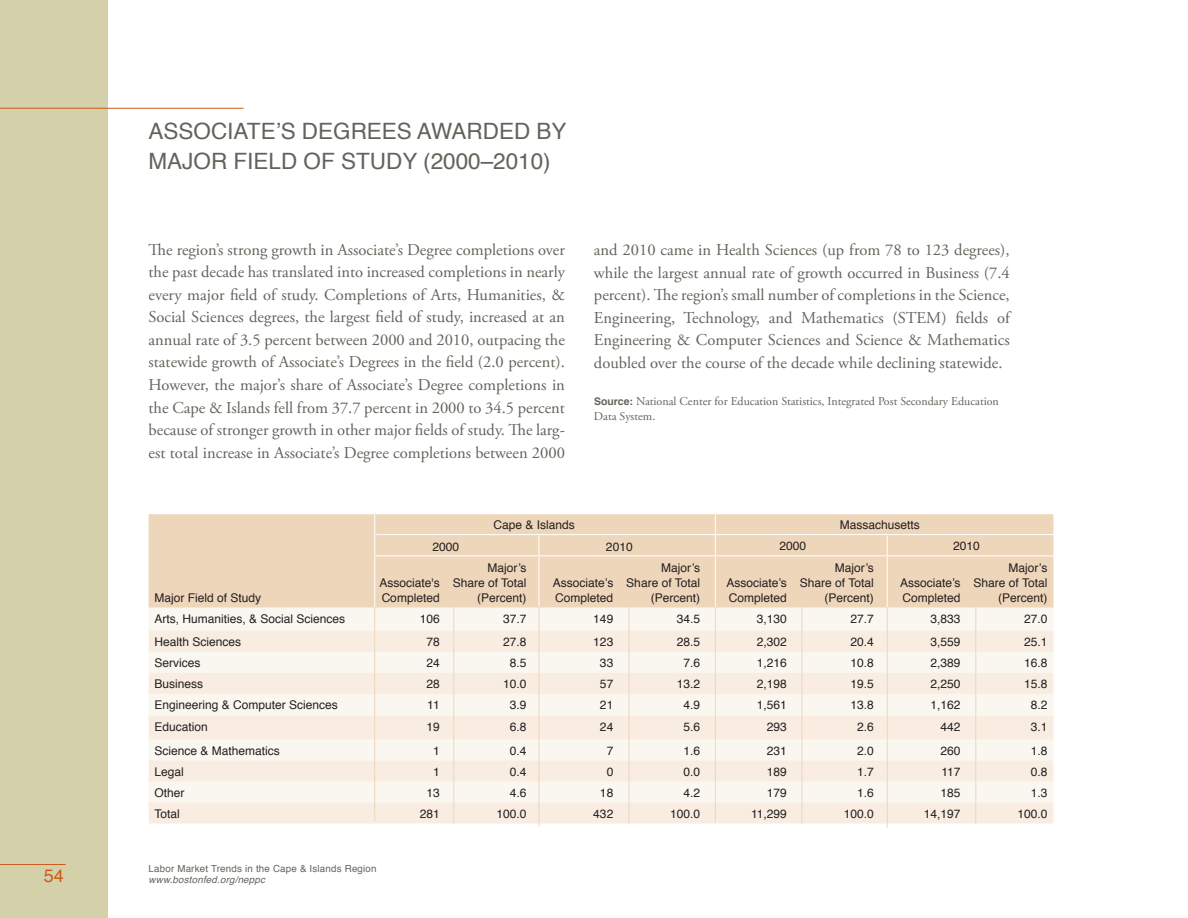
<style>
.page{position:relative;width:1188px;height:918px;background:#fff}
.page>*{position:absolute;margin:0;border:0;box-sizing:border-box;transform-origin:0 0}
.t1{font:22.5px/30px "Helvetica";color:#63635b}
.t2{font:18px "Helvetica";color:#ce5b19}
.t3{font:16.5px/22.5px "Adobe Garamond Pro";color:#63635b;text-align:justify}
.t4{font:12px/15px "Helvetica";color:#231f20}
.t5{font:12px/15px "Adobe Garamond Pro";color:#63635b}
.t6{font:9.75px "Helvetica";letter-spacing:.02em;color:#63635b}
.t7{font:italic 9.75px "Helvetica";letter-spacing:.02em;color:#63635b}
.s1{font-family:"Helvetica";font-weight:700;font-size:10.5px}
</style>
<div class="page">
<div style="left:0;top:0;width:108px;height:918px;background:#d3d0aa"></div>
<hr style="left:0;top:864px;width:66px;height:1px;background:#ce5b19">
<hr style="left:0;top:108px;width:244px;height:1px;background:#ce5b19">
<div style="left:149px;top:514px;width:904px;height:94px;background:#eed6bb"></div>
<div style="left:149px;top:608px;width:904px;height:23px;background:#faf7f1"></div>
<svg style="left:149px;top:631px;width:904px;height:193px;fill:#f8ede0"></svg>
<hr style="left:375px;top:555px;width:680px;height:1px;background:#fff">
<hr style="left:539px;top:540px;width:1px;height:287px;background:#eed6bb">
<hr style="left:715px;top:514px;width:1px;height:309px;background:#eed6bb">
<hr style="left:887px;top:540px;width:1px;height:288px;background:#eed6bb">
<hr style="left:374px;top:513px;width:1px;height:308px;background:#eed6bb">
<hr style="left:374px;top:507px;width:1px;height:100px;background:#fff">
<hr style="left:715px;top:507px;width:1px;height:100px;background:#fff">
<hr style="left:887px;top:536px;width:1px;height:71px;background:#fff">
<hr style="left:539px;top:535px;width:1px;height:72px;background:#fff">
<hr style="left:453px;top:600px;width:1px;height:223px;background:#eed6bb">
<hr style="left:629px;top:600px;width:1px;height:224px;background:#eed6bb">
<hr style="left:802px;top:601px;width:1px;height:223px;background:#eed6bb">
<hr style="left:975px;top:600px;width:1px;height:224px;background:#eed6bb">
<hr style="left:376px;top:534px;width:681px;height:1px;background:#fff">
<h1 class="t1" style="left:149px;top:117px;width:419px">ASSOCIATE’S DEGREES AWARDED BY<br>MAJOR FIELD OF STU DY (2000–2010)</h1>
<p class="t3" style="left:149px;top:239px;width:418px">The region’s strong growth in Associate’s Degree completions over the past decade has translated into increased completions in nearly every major field of study. Completions of Arts, Humanities, &amp; Social Sciences degrees, the largest field of study, increased at an annual rate of 3.5 percent between 2000 and 2010, outpacing the statewide growth of Associate’s Degrees in the field (2.0 percent).<br>However, the major’s share of Associate’s Degree completions in the Cape &amp; Islands fell from 37.7 percent in 2000 to 34.5 percent because of stronger growth in other major fields of study. The larg&shy;est total increase in Associate’s Degree completions between 2000</p>
<p class="t3" style="left:594px;top:239px;width:417px">and 2010 came in Health Sciences (up from 78 to 123 degrees), while the largest annual rate of growth occurred in Business (7.4 percent). The region’s small number of completions in the Science, Engineering, Technology, and Mathematics (STEM) fields of Engineering &amp; Computer Sciences and Science &amp; Mathematics doubled over the course of the decade while declining statewide.</p>
<p class="t5" style="left:594px;top:394px;width:406px"><span class="s1">Source:</span> National Center for Education Statistics, Integrated Post Secondary Education<br>Data System.</p>
<p class="t4" style="left:494px;top:519px;width:83px">Cape &amp; Islands</p>
<p class="t4" style="left:840px;top:518px;width:82px">Massachusetts</p>
<p class="t4" style="left:155px;top:591px;width:108px">Major Field of Study</p>
<p class="t4" style="left:432px;top:540px;width:28px">2000</p>
<p class="t4" style="left:606px;top:540px;width:28px">2010</p>
<p class="t4" style="left:780px;top:540px;width:28px">2000</p>
<p class="t4" style="left:953px;top:540px;width:28px">2010</p>
<p class="t4" style="left:379px;top:576px;width:62px">Associate's<br>Completed</p>
<p class="t4" style="left:453px;top:561px;width:75px;text-align:right">Major’s<br>Share of Total (Percent)</p>
<p class="t4" style="left:553px;top:576px;width:62px">Associate’s<br>Completed</p>
<p class="t4" style="left:626px;top:561px;width:75px;text-align:right">Major’s<br>Share of Total (Percent)</p>
<p class="t4" style="left:727px;top:576px;width:62px">Associate’s<br>Completed</p>
<p class="t4" style="left:800px;top:561px;width:75px;text-align:right">Major’s<br>Share of Total (Percent)</p>
<p class="t4" style="left:900px;top:576px;width:62px">Associate’s<br>Completed</p>
<p class="t4" style="left:974px;top:561px;width:75px;text-align:right">Major’s<br>Share of Total (Percent)</p>
<p class="t4" style="left:155px;top:612px;width:192px">Arts, Humanities, &amp; Social Sciences</p>
<p class="t4" style="left:420px;top:612px;width:22px">106</p>
<p class="t4" style="left:503px;top:612px;width:25px">37.7</p>
<p class="t4" style="left:593px;top:612px;width:22px">149</p>
<p class="t4" style="left:677px;top:612px;width:25px">34.5</p>
<p class="t4" style="left:757px;top:612px;width:32px">3,130</p>
<p class="t4" style="left:850px;top:612px;width:25px">27.7</p>
<p class="t4" style="left:931px;top:612px;width:32px">3,833</p>
<p class="t4" style="left:1024px;top:612px;width:25px">27.0</p>
<p class="t4" style="left:155px;top:635px;width:88px">Health Sciences</p>
<p class="t4" style="left:426px;top:635px;width:15px">78</p>
<p class="t4" style="left:503px;top:635px;width:25px">27.8</p>
<p class="t4" style="left:593px;top:635px;width:22px">123</p>
<p class="t4" style="left:677px;top:635px;width:25px">28.5</p>
<p class="t4" style="left:757px;top:635px;width:32px">2,302</p>
<p class="t4" style="left:850px;top:635px;width:25px">20.4</p>
<p class="t4" style="left:931px;top:635px;width:32px">3,559</p>
<p class="t4" style="left:1024px;top:635px;width:25px">25.1</p>
<p class="t4" style="left:155px;top:656px;width:48px">Services</p>
<p class="t4" style="left:426px;top:656px;width:15px">24</p>
<p class="t4" style="left:510px;top:656px;width:18px">8.5</p>
<p class="t4" style="left:600px;top:656px;width:15px">33</p>
<p class="t4" style="left:683px;top:656px;width:18px">7.6</p>
<p class="t4" style="left:757px;top:656px;width:32px">1,216</p>
<p class="t4" style="left:850px;top:656px;width:25px">10.8</p>
<p class="t4" style="left:931px;top:656px;width:32px">2,389</p>
<p class="t4" style="left:1024px;top:656px;width:25px">16.8</p>
<p class="t4" style="left:155px;top:677px;width:50px">Business</p>
<p class="t4" style="left:426px;top:677px;width:15px">28</p>
<p class="t4" style="left:503px;top:677px;width:25px">10.0</p>
<p class="t4" style="left:600px;top:677px;width:15px">57</p>
<p class="t4" style="left:677px;top:677px;width:25px">13.2</p>
<p class="t4" style="left:757px;top:677px;width:32px">2,198</p>
<p class="t4" style="left:850px;top:677px;width:25px">19.5</p>
<p class="t4" style="left:931px;top:677px;width:32px">2,250</p>
<p class="t4" style="left:1024px;top:677px;width:25px">15.8</p>
<p class="t4" style="left:155px;top:698px;width:185px">Engineering &amp; Computer Sciences</p>
<p class="t4" style="left:427px;top:698px;width:14px">11</p>
<p class="t4" style="left:510px;top:698px;width:18px">3.9</p>
<p class="t4" style="left:600px;top:698px;width:15px">21</p>
<p class="t4" style="left:683px;top:698px;width:18px">4.9</p>
<p class="t4" style="left:757px;top:698px;width:32px">1,561</p>
<p class="t4" style="left:850px;top:698px;width:25px">13.8</p>
<p class="t4" style="left:931px;top:698px;width:32px">1,162</p>
<p class="t4" style="left:1031px;top:698px;width:18px">8.2</p>
<p class="t4" style="left:155px;top:720px;width:55px">Education</p>
<p class="t4" style="left:426px;top:720px;width:15px">19</p>
<p class="t4" style="left:510px;top:720px;width:18px">6.8</p>
<p class="t4" style="left:600px;top:720px;width:15px">24</p>
<p class="t4" style="left:683px;top:720px;width:18px">5.6</p>
<p class="t4" style="left:767px;top:720px;width:22px">293</p>
<p class="t4" style="left:857px;top:720px;width:18px">2.6</p>
<p class="t4" style="left:941px;top:720px;width:22px">442</p>
<p class="t4" style="left:1031px;top:720px;width:18px">3.1</p>
<p class="t4" style="left:155px;top:744px;width:127px">Science &amp; Mathematics</p>
<p class="t4" style="left:433px;top:744px;width:8px">1</p>
<p class="t4" style="left:510px;top:744px;width:18px">0.4</p>
<p class="t4" style="left:607px;top:744px;width:8px">7</p>
<p class="t4" style="left:683px;top:744px;width:18px">1.6</p>
<p class="t4" style="left:767px;top:744px;width:22px">231</p>
<p class="t4" style="left:857px;top:744px;width:18px">2.0</p>
<p class="t4" style="left:941px;top:744px;width:22px">260</p>
<p class="t4" style="left:1031px;top:744px;width:18px">1.8</p>
<p class="t4" style="left:155px;top:765px;width:31px">Legal</p>
<p class="t4" style="left:433px;top:765px;width:8px">1</p>
<p class="t4" style="left:510px;top:765px;width:18px">0.4</p>
<p class="t4" style="left:607px;top:765px;width:8px">0</p>
<p class="t4" style="left:683px;top:765px;width:18px">0.0</p>
<p class="t4" style="left:767px;top:765px;width:22px">189</p>
<p class="t4" style="left:857px;top:765px;width:18px">1.7</p>
<p class="t4" style="left:941px;top:765px;width:21px">117</p>
<p class="t4" style="left:1031px;top:765px;width:18px">0.8</p>
<p class="t4" style="left:155px;top:786px;width:32px">Other</p>
<p class="t4" style="left:426px;top:786px;width:15px">13</p>
<p class="t4" style="left:510px;top:786px;width:18px">4.6</p>
<p class="t4" style="left:600px;top:786px;width:15px">18</p>
<p class="t4" style="left:683px;top:786px;width:18px">4.2</p>
<p class="t4" style="left:767px;top:786px;width:22px">179</p>
<p class="t4" style="left:857px;top:786px;width:18px">1.6</p>
<p class="t4" style="left:941px;top:786px;width:22px">185</p>
<p class="t4" style="left:1031px;top:786px;width:18px">1.3</p>
<p class="t4" style="left:155px;top:807px;width:27px">Total</p>
<p class="t4" style="left:420px;top:807px;width:22px">281</p>
<p class="t4" style="left:496px;top:807px;width:32px">100.0</p>
<p class="t4" style="left:593px;top:807px;width:22px">432</p>
<p class="t4" style="left:670px;top:807px;width:32px">100.0</p>
<p class="t4" style="left:751px;top:807px;width:37px">11,299</p>
<p class="t4" style="left:844px;top:807px;width:32px">100.0</p>
<p class="t4" style="left:924px;top:807px;width:38px">14,197</p>
<p class="t4" style="left:1017px;top:807px;width:32px">100.0</p>
<p class="t6" style="left:149px;top:862px;width:230px">Labor Market Trends in the Cape &amp; Islands Region</p>
<p class="t2" style="left:44px;top:864px;width:22px">54</p>
<p class="t7" style="left:149px;top:872px;width:118px">www.bostonfed.org/neppc</p>
</div>
